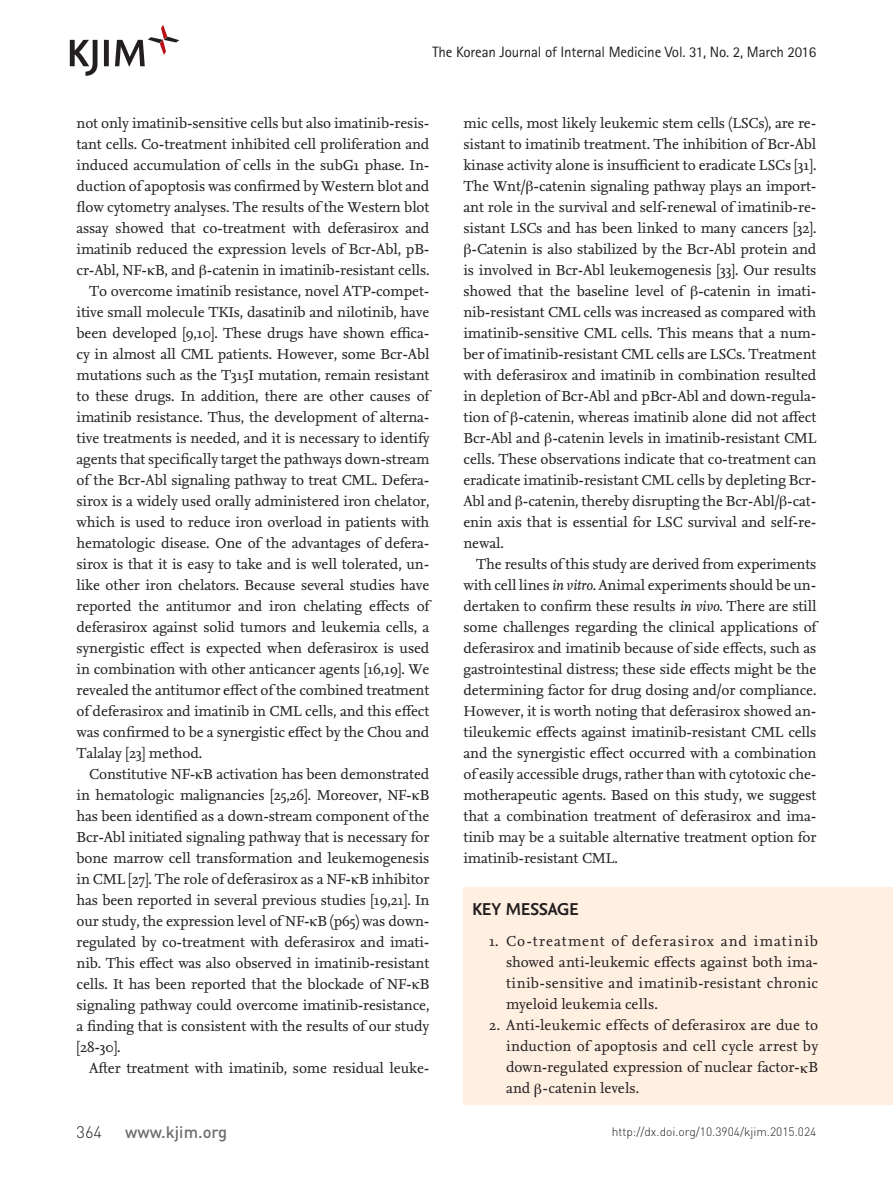
<style>
.page{position:relative;width:893px;height:1191px;background:#fff}
.page>*{position:absolute;margin:0;border:0;box-sizing:border-box;transform-origin:0 0}
.키메세지제목{font:700 18px "Nexus Sans";letter-spacing:-.02em;color:#231f20}
.t1{font:500 16.5px "DIN Pro";color:#6c6d70}
.t2{font:300 16.5px "DIN Pro";color:#231f20}
.들였쓰기_본문{font:15px/21px "Nexus Serif";letter-spacing:-.01em;color:#231f20;text-align:justify}
.제목밑본문{font:15px/21px "Nexus Serif";letter-spacing:-.01em;color:#231f20;text-align:justify}
.t3{font:15px "Rotis Sans Serif Std";letter-spacing:-.01em;color:#231f20}
.t4{font:300 12px "DIN Pro";color:#231f20}
.s1{font-style:italic}
</style>
<div class="page">
<svg style="left:70px;top:25px;width:109px;height:51px"></svg>
<div style="left:463px;top:887px;width:430px;height:217px;background:#feefe1"></div>
<p class="t3" style="left:433px;top:43px;width:385px">The Korean Journal of Internal Medicine Vol. 31, No. 2, March 2016</p>
<p class="제목밑본문" style="left:77px;top:112px;width:354px">not only imatinib-sensitive cells but also imatinib-resis&shy;tant cells. Co-treatment inhibited cell proliferation and induced accumulation of cells in the subG1 phase. In&shy;duction of apoptosis was confirmed by Western blot and flow cytometry analyses. The results of the Western blot assay showed that co-treatment with deferasirox and imatinib reduced the expression levels of Bcr-Abl, pB&shy;cr-Abl, NF- B, and -catenin in imatinib-resistant cells.</p>
<p class="들였쓰기_본문" style="left:77px;top:280px;width:354px;text-indent:13px">To overcome imatinib resistance, novel ATP-compet&shy;itive small molecule TKIs, dasatinib and nilotinib, have been developed [9,10]. These drugs have shown effica&shy;cy in almost all CML patients. However, some Bcr-Abl mutations such as the T315I mutation, remain resistant to these drugs. In addition, there are other causes of imatinib resistance. Thus, the development of alterna&shy;tive treatments is needed, and it is necessary to identify agents that specifically target the pathways down-stream of the Bcr-Abl signaling pathway to treat CML. Defera&shy;sirox is a widely used orally administered iron chelator, which is used to reduce iron overload in patients with hematologic disease. One of the advantages of defera&shy;sirox is that it is easy to take and is well tolerated, un&shy;like other iron chelators. Because several studies have reported the antitumor and iron chelating effects of deferasirox against solid tumors and leukemia cells, a synergistic effect is expected when deferasirox is used in combination with other anticancer agents [16,19]. We revealed the antitumor effect of the combined treatment of deferasirox and imatinib in CML cells, and this effect was confirmed to be a synergistic effect by the Chou and Talalay [23] method.</p>
<p class="들였쓰기_본문" style="left:77px;top:763px;width:354px;text-indent:13px">Constitutive NF- B activation has been demonstrated in hematologic malignancies [25,26]. Moreover, NF- B has been identified as a down-stream component of the Bcr-Abl initiated signaling pathway that is necessary for bone marrow cell transformation and leukemogenesis in CML [27]. The role of deferasirox as a NF- B inhibitor has been reported in several previous studies [19,21]. In our study, the expression level of NF- B (p65) was down&shy;regulated by co-treatment with deferasirox and imati&shy;nib. This effect was also observed in imatinib-resistant cells. It has been reported that the blockade of NF- B signaling pathway could overcome imatinib-resistance, a finding that is consistent with the results of our study [28-30].</p>
<p class="들였쓰기_본문" style="left:89px;top:1057px;width:342px">After treatment with imatinib, some residual leuke-</p>
<p class="t2" style="left:77px;top:1120px;width:27px">364</p>
<p class="t1" style="left:125px;top:1120px;width:104px">www.kjim.org</p>
<p class="들였쓰기_본문" style="left:463px;top:112px;width:354px">mic cells, most likely leukemic stem cells (LSCs), are re-</p>
<p class="들였쓰기_본문" style="left:463px;top:133px;width:354px">sistant to imatinib treatment. The inhibition of Bcr-Abl</p>
<p class="들였쓰기_본문" style="left:463px;top:154px;width:354px">kinase activity alone is insufficient to eradicate LSCs [31].</p>
<p class="들였쓰기_본문" style="left:463px;top:175px;width:354px">The Wnt/ -catenin signaling pathway plays an import-</p>
<p class="들였쓰기_본문" style="left:463px;top:196px;width:354px">ant role in the survival and self-renewal of imatinib-re-</p>
<p class="들였쓰기_본문" style="left:463px;top:217px;width:354px">sistant LSCs and has been linked to many cancers [32].</p>
<p class="들였쓰기_본문" style="left:472px;top:238px;width:346px">-Catenin is also stabilized by the Bcr-Abl protein and</p>
<p class="들였쓰기_본문" style="left:463px;top:259px;width:354px">is involved in Bcr-Abl leukemogenesis [33]. Our results</p>
<p class="들였쓰기_본문" style="left:463px;top:280px;width:354px">showed that the baseline level of -catenin in imati-</p>
<p class="들였쓰기_본문" style="left:463px;top:301px;width:354px">nib-resistant CML cells was increased as compared with</p>
<p class="들였쓰기_본문" style="left:463px;top:322px;width:354px">imatinib-sensitive CML cells. This means that a num-</p>
<p class="들였쓰기_본문" style="left:463px;top:343px;width:354px">ber of imatinib-resistant CML cells are LSCs. Treatment</p>
<p class="들였쓰기_본문" style="left:463px;top:364px;width:354px">with deferasirox and imatinib in combination resulted</p>
<p class="들였쓰기_본문" style="left:463px;top:385px;width:354px">in depletion of Bcr-Abl and pBcr-Abl and down-regula-</p>
<p class="들였쓰기_본문" style="left:463px;top:406px;width:354px">tion of -catenin, whereas imatinib alone did not affect</p>
<p class="들였쓰기_본문" style="left:463px;top:427px;width:354px">Bcr-Abl and -catenin levels in imatinib-resistant CML</p>
<p class="들였쓰기_본문" style="left:463px;top:448px;width:354px">cells. These observations indicate that co-treatment can</p>
<p class="들였쓰기_본문" style="left:463px;top:469px;width:354px">eradicate imatinib-resistant CML cells by depleting Bcr-</p>
<p class="들였쓰기_본문" style="left:463px;top:490px;width:354px">Abl and -catenin, thereby disrupting the Bcr-Abl/ -cat-</p>
<p class="들였쓰기_본문" style="left:463px;top:511px;width:354px">enin axis that is essential for LSC survival and self-re-</p>
<p class="들였쓰기_본문" style="left:463px;top:532px;width:42px">newal.</p>
<p class="들였쓰기_본문" style="left:463px;top:553px;width:354px;text-indent:13px">The results of this study are derived from experiments with cell lines <span class="s1">in vitro</span>. Animal experiments should be un&shy;dertaken to confirm these results <span class="s1">in vivo</span>. There are still some challenges regarding the clinical applications of deferasirox and imatinib because of side effects, such as gastrointestinal distress; these side effects might be the determining factor for drug dosing and/or compliance.<br>However, it is worth noting that deferasirox showed an&shy;tileukemic effects against imatinib-resistant CML cells and the synergistic effect occurred with a combination of easily accessible drugs, rather than with cytotoxic che&shy;motherapeutic agents. Based on this study, we suggest that a combination treatment of deferasirox and ima&shy;tinib may be a suitable alternative treatment option for imatinib-resistant CML.</p>
<p class="키메세지제목" style="left:472px;top:897px;width:108px">KEY MESSAGE</p>
<p class="들였쓰기_본문" style="left:506px;top:930px;width:314px;text-indent:-17px">1. Co-treatment of deferasirox and imatinib showed anti-leukemic effects against both ima&shy;tinib-sensitive and imatinib-resistant chronic myeloid leukemia cells.</p>
<p class="들였쓰기_본문" style="left:506px;top:1014px;width:314px;text-indent:-17px">2. Anti-leukemic effects of deferasirox are due to induction of apoptosis and cell cycle arrest by down-regulated expression of nuclear factor- B and -catenin levels.</p>
<p class="t4" style="left:612px;top:1123px;width:206px">http://dx.doi.org/10.3904/kjim.2015.024</p>
</div>
